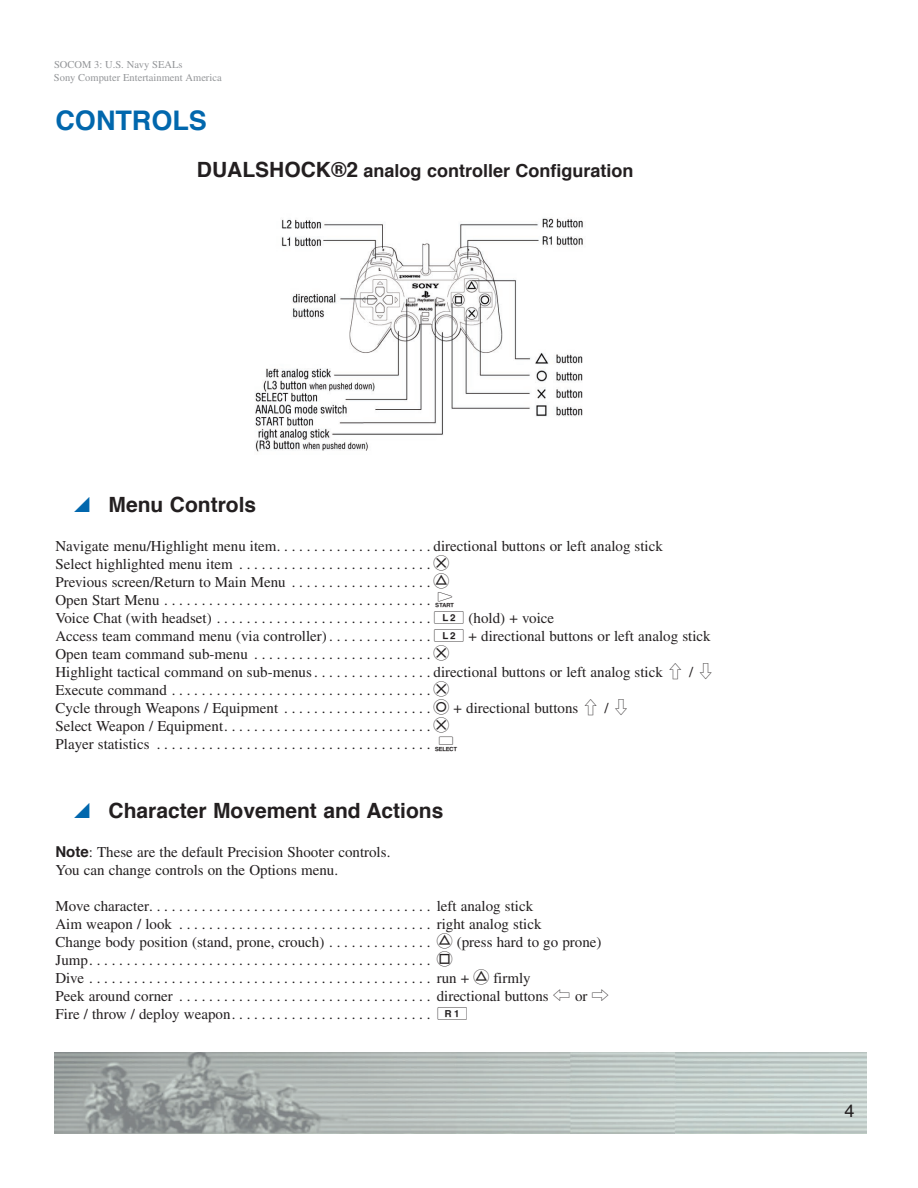
<style>
.page{position:relative;width:918px;height:1188px;background:#fff}
.page>*{position:absolute;margin:0;border:0;box-sizing:border-box;transform-origin:0 0}
.t1{font:700 27px "Helvetica";color:#0167ad}
.t2{font:700 21px "Helvetica";color:#231f20}
.t3{font:700 18px "Helvetica";color:#231f20}
.t4{font:18px "Helvetica";color:#231f20}
.t5{font:15px/18px "Times";color:#231f20}
.t6{font:10.5px/12.6px "Times";color:#939598}
.s1{font-size:21px}
.s2{font-family:"PS2 Buttons"}
.s3{font-family:"Helvetica";font-weight:700}
</style>
<div class="page">
<img style="left:255px;top:218px;width:328px;height:234px">
<img style="left:54px;top:1052px;width:813px;height:82px">
<p class="t6" style="left:54px;top:58px;width:169px">SOCOM 3: U.S. Navy SEALs<br>Sony Computer Entertainment America</p>
<h1 class="t1" style="left:56px;top:102px;width:153px">CONTROLS</h1>
<p class="t3" style="left:197px;top:158px;width:438px"><span class="s1">DUALSHOCK®2</span> analog controller Configuration</p>
<h2 class="t2" style="left:109px;top:490px;width:149px">Menu Controls</h2>
<p class="t5" style="left:55px;top:537px;width:662px">Navigate menu/Highlight menu item. . . . . . . . . . . . . . . . . . . . . directional buttons or left analog stick<br>Select highlighted menu item . . . . . . . . . . . . . . . . . . . . . . . . . . <span class="s2">X<br></span>Previous screen/Return to Main Menu . . . . . . . . . . . . . . . . . . . <span class="s2">T<br></span>Open Start Menu . . . . . . . . . . . . . . . . . . . . . . . . . . . . . . . . . . . . <span class="s2">W<br></span>Voice Chat (with headset) . . . . . . . . . . . . . . . . . . . . . . . . . . . . . <span class="s2">&lt;</span> (hold) + voice<br>Access team command menu (via controller) . . . . . . . . . . . . . . <span class="s2">&lt;</span> + directional buttons or left analog stick Open team command sub-menu . . . . . . . . . . . . . . . . . . . . . . . . <span class="s2">X<br></span>Highlight tactical command on sub-menus. . . . . . . . . . . . . . . . directional buttons or left analog stick <span class="s2">!</span> / <span class="s2">@ </span>Execute command . . . . . . . . . . . . . . . . . . . . . . . . . . . . . . . . . . . <span class="s2">X<br></span>Cycle through Weapons / Equipment . . . . . . . . . . . . . . . . . . . . <span class="s2">C</span> + directional buttons <span class="s2">!</span> / <span class="s2">@<br></span>Select Weapon / Equipment. . . . . . . . . . . . . . . . . . . . . . . . . . . . <span class="s2">X<br></span>Player statistics . . . . . . . . . . . . . . . . . . . . . . . . . . . . . . . . . . . . . <span class="s2">Q</span></p>
<h2 class="t2" style="left:109px;top:796px;width:336px">Character Movement and Actions</h2>
<p class="t5" style="left:56px;top:843px;width:336px"><span class="s3">Note</span>: These are the default Precision Shooter controls.<br>You can change controls on the Options menu.</p>
<p class="t5" style="left:56px;top:897px;width:556px">Move character. . . . . . . . . . . . . . . . . . . . . . . . . . . . . . . . . . . . . . left analog stick<br>Aim weapon / look . . . . . . . . . . . . . . . . . . . . . . . . . . . . . . . . . . right analog stick<br>Change body position (stand, prone, crouch) . . . . . . . . . . . . . . <span class="s2">T</span> (press hard to go prone)<br>Jump. . . . . . . . . . . . . . . . . . . . . . . . . . . . . . . . . . . . . . . . . . . . . . <span class="s2">S<br></span>Dive . . . . . . . . . . . . . . . . . . . . . . . . . . . . . . . . . . . . . . . . . . . . . . run + <span class="s2">T</span> firmly<br>Peek around corner . . . . . . . . . . . . . . . . . . . . . . . . . . . . . . . . . . directional buttons <span class="s2">$</span> or <span class="s2"># </span>Fire / throw / deploy weapon. . . . . . . . . . . . . . . . . . . . . . . . . . . <span class="s2">R</span></p>
<p class="t4" style="left:844px;top:1099px;width:12px">4</p>
</div>
